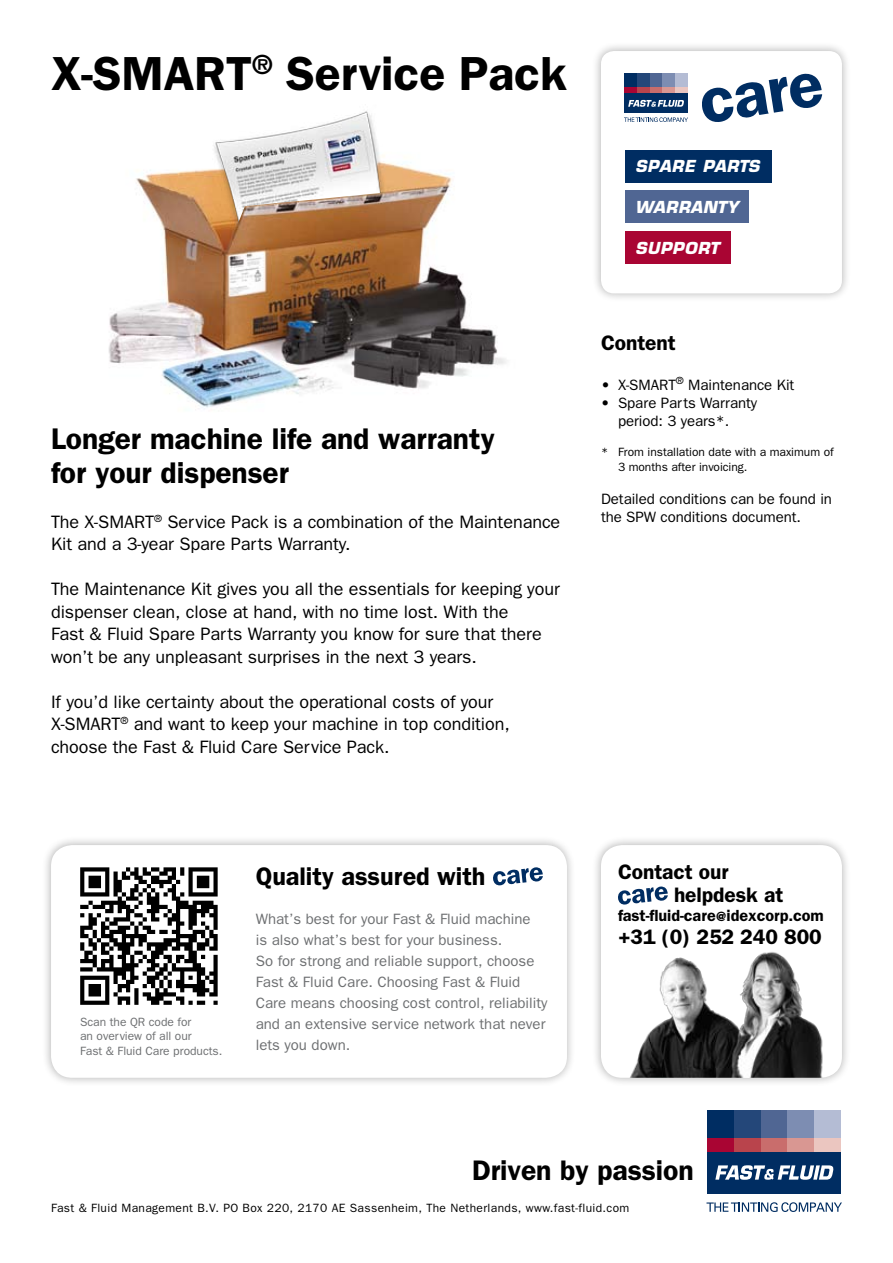
<style>
.page{position:relative;width:893px;height:1263px;background:#fff}
.page>*{position:absolute;margin:0;border:0;box-sizing:border-box;transform-origin:0 0}
.t1{font:600 48px "Franklin Gothic";letter-spacing:-.005em;color:#000}
.t2{font:600 30px/33px "Franklin Gothic";letter-spacing:-.005em;color:#000}
.t3{font:600 28.35px "Franklin Gothic";letter-spacing:-.005em;color:#000}
.t4{font:600 25.5px "Franklin Gothic";letter-spacing:-.005em;color:#000}
.t5{font:600 21px/22.5px "Franklin Gothic";letter-spacing:-.005em;color:#000}
.t6{font:18px/22.5px "Franklin Gothic";letter-spacing:-.005em;color:#000}
.t7{font:600 16.2px "Franklin Gothic";letter-spacing:-.005em;color:#000}
.t8{font:italic 700 16.2px "Eurostile";letter-spacing:.03em;color:#fff}
.t9{font:15px/21px "Franklin Gothic";color:#6d6f71}
.t10{font:15px/18px "Franklin Gothic";letter-spacing:-.005em;color:#000}
.t11{font:12px "Franklin Gothic";letter-spacing:.03em;color:#000}
.t12{font:12px/14.4px "Franklin Gothic";letter-spacing:-.005em;color:#6d6f71}
.t13{font:12px/15px "Franklin Gothic";letter-spacing:-.005em;color:#000}
.s1{font-weight:800;font-size:13.5px}
</style>
<div class="page">
<div style="left:42px;top:835px;width:534px;height:252px;background:#000;opacity:.3"></div>
<div style="left:51px;top:845px;width:516px;height:233px;background:#fff;border-radius:21px"></div>
<div style="left:591px;top:835px;width:260px;height:252px;background:#000;opacity:.3"></div>
<div style="left:601px;top:845px;width:241px;height:233px;background:#fff;border-radius:21px"></div>
<img style="left:601px;top:952px;width:241px;height:126px">
<svg style="left:618px;top:886px;width:50px;height:19px"></svg>
<div style="left:707px;top:1138px;width:27px;height:14px;background:#a90533"></div>
<div style="left:734px;top:1138px;width:27px;height:14px;background:#b9444c"></div>
<div style="left:761px;top:1138px;width:27px;height:14px;background:#c96d6c"></div>
<div style="left:788px;top:1138px;width:26px;height:14px;background:#d99792"></div>
<div style="left:814px;top:1138px;width:27px;height:14px;background:#ebc6c0"></div>
<div style="left:707px;top:1152px;width:134px;height:41px;background:#002d62"></div>
<div style="left:707px;top:1110px;width:27px;height:28px;background:#002d62"></div>
<div style="left:734px;top:1110px;width:27px;height:28px;background:#244779"></div>
<div style="left:761px;top:1110px;width:27px;height:28px;background:#506693"></div>
<div style="left:788px;top:1110px;width:26px;height:28px;background:#7d8db2"></div>
<div style="left:814px;top:1110px;width:27px;height:28px;background:#b4bcd4"></div>
<svg style="left:706px;top:1202px;width:136px;height:10px"></svg>
<svg style="left:715px;top:1165px;width:119px;height:15px"></svg>
<svg style="left:493px;top:867px;width:50px;height:19px"></svg>
<svg style="left:80px;top:867px;width:138px;height:138px"></svg>
<div style="left:591px;top:42px;width:260px;height:260px;background:#000;opacity:.3"></div>
<div style="left:601px;top:51px;width:241px;height:242px;background:#fff;border-radius:13px"></div>
<svg style="left:702px;top:74px;width:120px;height:48px"></svg>
<div style="left:625px;top:150px;width:147px;height:33px;background:#002d62"></div>
<div style="left:625px;top:190px;width:124px;height:33px;background:#506693"></div>
<div style="left:625px;top:231px;width:106px;height:33px;background:#a90533"></div>
<div style="left:624px;top:87px;width:13px;height:7px;background:#a90533"></div>
<div style="left:637px;top:87px;width:13px;height:7px;background:#b9444c"></div>
<div style="left:650px;top:87px;width:12px;height:7px;background:#c96d6c"></div>
<div style="left:662px;top:87px;width:13px;height:7px;background:#d99792"></div>
<div style="left:675px;top:87px;width:13px;height:7px;background:#ebc6c0"></div>
<div style="left:624px;top:94px;width:64px;height:19px;background:#002d62"></div>
<div style="left:624px;top:74px;width:13px;height:13px;background:#002d62"></div>
<div style="left:637px;top:74px;width:13px;height:13px;background:#244779"></div>
<div style="left:650px;top:74px;width:12px;height:13px;background:#506693"></div>
<div style="left:662px;top:74px;width:13px;height:13px;background:#7d8db2"></div>
<div style="left:675px;top:74px;width:13px;height:13px;background:#b4bcd4"></div>
<svg style="left:624px;top:117px;width:64px;height:5px"></svg>
<svg style="left:628px;top:100px;width:56px;height:7px"></svg>
<img style="left:108px;top:170px;width:398px;height:238px">
<img style="left:171px;top:111px;width:328px;height:138px">
<h1 class="t1" style="left:51px;top:45px;width:517px">X-SMART<sup>®</sup> Service Pack</h1>
<h2 class="t2" style="left:51px;top:422px;width:445px">Longer machine life and warranty for your dispenser</h2>
<p class="t6" style="left:51px;top:510px;width:511px">The X-SMART<sup>®</sup> Service Pack is a combination of the Maintenance<br>Kit and a 3-year Spare Parts Warranty.</p>
<p class="t6" style="left:51px;top:577px;width:510px">The Maintenance Kit gives you all the essentials for keeping your dispenser clean, close at hand, with no time lost. With the<br>Fast &amp; Fluid Spare Parts Warranty you know for sure that there won’t be any unpleasant surprises in the next 3 years.</p>
<p class="t6" style="left:51px;top:690px;width:460px">If you’d like certainty about the operational costs of your<br>X-SMART<sup>®</sup> and want to keep your machine in top condition, choose the Fast &amp; Fluid Care Service Pack.</p>
<p class="t8" style="left:635px;top:156px;width:126px">SPARE PARTS</p>
<p class="t8" style="left:635px;top:197px;width:105px">WARRANTY</p>
<p class="t8" style="left:635px;top:238px;width:85px">SUPPORT</p>
<p class="t5" style="left:601px;top:331px;width:76px">Content</p>
<p class="t10" style="left:601px;top:376px;width:195px">• X-SMART<sup>®</sup> Maintenance Kit</p>
<p class="t10" style="left:618px;top:394px;width:141px;text-indent:-17px">• Spare Parts Warranty period: 3 years*.</p>
<p class="t13" style="left:618px;top:444px;width:217px;text-indent:-17px">* From installation date with a maximum of<br>3 months after invoicing.</p>
<p class="t10" style="left:601px;top:490px;width:232px">Detailed conditions can be found in the SPW conditions document.</p>
<p class="t12" style="left:80px;top:1014px;width:144px">Scan the QR code for<br>an overview of all our<br>Fast &amp; Fluid Care products.</p>
<h3 class="t4" style="left:256px;top:861px;width:231px">Quality assured with</h3>
<p class="t9" style="left:256px;top:908px;width:293px">What’s best for your Fast &amp; Fluid machine<br>is also what’s best for your business.<br>So for strong and reliable support, choose Fast &amp; Fluid Care. Choosing Fast &amp; Fluid Care means choosing cost control, reliability and an extensive service network that never lets you down.</p>
<p class="t5" style="left:674px;top:860px;width:111px;text-indent:-56px">Contact our helpdesk at</p>
<p class="t7" style="left:618px;top:906px;width:207px">fast-fluid-care<span class="s1">@</span>idexcorp.com</p>
<p class="t5" style="left:618px;top:924px;width:205px">+31 (0) 252 240 800</p>
<h3 class="t3" style="left:472px;top:1153px;width:223px">Driven by passion</h3>
<p class="t11" style="left:51px;top:1201px;width:580px">Fast &amp; Fluid Management B.V. PO Box 220, 2170 AE Sassenheim, The Netherlands, www.fast-fluid.com</p>
</div>
